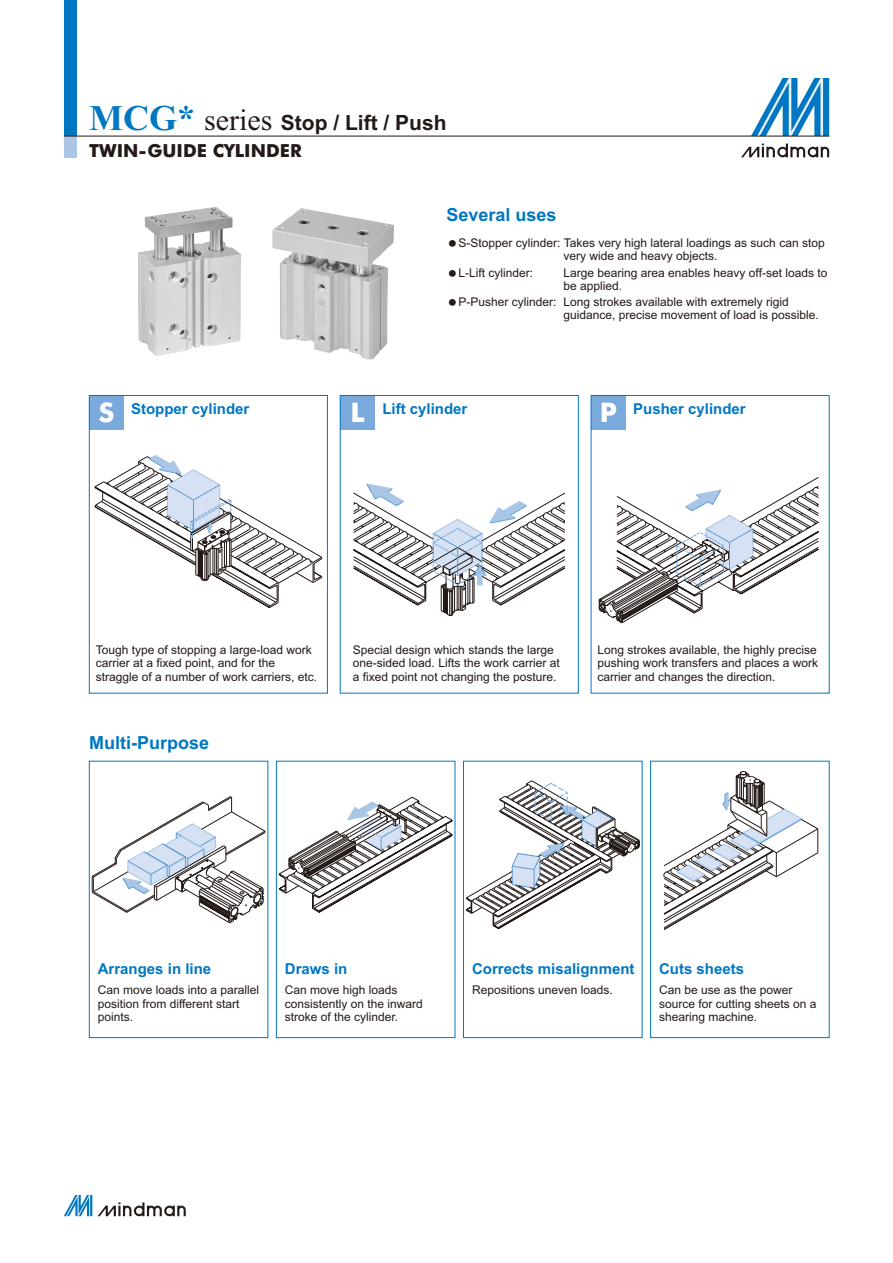
<style>
.page{position:relative;width:893px;height:1263px;background:#fff}
.page>*{position:absolute;margin:0;border:0;box-sizing:border-box;transform-origin:0 0}
.t1{font:700 27px "Futura BT";color:#fff}
.t2{font:700 21px "Arial";color:#231916}
.t3{font:700 18px "Arial";color:#0077c2}
.t4{font:700 18px "Futura BT";color:#231916}
.t5{font:700 15px "Arial";color:#0077c2}
.t6{font:12px/13.4px "Arial";color:#231916}
.s1{font-family:"Times New Roman";font-size:36px;color:#0077c2}
.s2{font-family:"Times New Roman";font-weight:400;font-size:30px}
</style>
<div class="page">
<svg style="left:751px;top:78px;width:78px;height:58px"></svg>
<div style="left:64px;top:0;width:13px;height:136px;background:#0077c2"></div>
<div style="left:64px;top:136px;width:13px;height:21px;background:#aac6e7"></div>
<hr style="left:64px;top:136px;width:765px;height:1px;background:#231916">
<svg style="left:741px;top:144px;width:88px;height:13px"></svg>
<svg style="left:64px;top:1195px;width:28px;height:21px"></svg>
<svg style="left:98px;top:1202px;width:88px;height:14px"></svg>
<div style="left:89px;top:395px;width:34px;height:34px;background:#7aaadb"></div>
<div style="left:340px;top:395px;width:34px;height:34px;background:#7aaadb"></div>
<div style="left:591px;top:395px;width:34px;height:34px;background:#7aaadb"></div>
<div style="left:89px;top:761px;width:179px;height:277px;border:1px solid #0077c2"></div>
<div style="left:276px;top:761px;width:179px;height:277px;border:1px solid #0077c2"></div>
<div style="left:463px;top:761px;width:179px;height:277px;border:1px solid #0077c2"></div>
<svg style="left:466px;top:780px;width:174px;height:149px"></svg>
<div style="left:650px;top:761px;width:180px;height:277px;border:1px solid #0077c2"></div>
<div style="left:89px;top:395px;width:239px;height:298px;border:1px solid #0077c2"></div>
<div style="left:340px;top:395px;width:239px;height:298px;border:1px solid #0077c2"></div>
<svg style="left:94px;top:455px;width:228px;height:153px"></svg>
<svg style="left:92px;top:796px;width:174px;height:127px"></svg>
<svg style="left:279px;top:797px;width:174px;height:116px"></svg>
<svg style="left:353px;top:483px;width:212px;height:133px"></svg>
<svg style="left:598px;top:477px;width:221px;height:146px"></svg>
<svg style="left:663px;top:771px;width:155px;height:159px"></svg>
<img style="left:139px;top:207px;width:254px;height:153px">
<h2 class="t2" style="left:89px;top:114px;width:359px"><span class="s1">MCG*</span> <span class="s2">series</span> Stop / Lift / Push</h2>
<h3 class="t4" style="left:89px;top:143px;width:214px">TWIN-GUIDE CYLINDER</h3>
<h3 class="t3" style="left:446px;top:207px;width:112px">Several uses</h3>
<p class="t6" style="left:458px;top:237px;width:368px;text-align:center">S-Stopper cylinder: Takes very high lateral loadings as such can stop very wide and heavy objects.</p>
<p class="t6" style="left:458px;top:267px;width:76px">L-Lift cylinder:</p>
<p class="t6" style="left:563px;top:267px;width:265px">Large bearing area enables heavy off-set loads to be applied.</p>
<p class="t6" style="left:563px;top:296px;width:257px;text-indent:-105px">P-Pusher cylinder: Long strokes available with extremely rigid guidance, precise movement of load is possible.</p>
<h1 class="t1" style="left:99px;top:402px;width:17px">S</h1>
<h1 class="t1" style="left:350px;top:402px;width:16px">L</h1>
<h1 class="t1" style="left:600px;top:402px;width:19px">P</h1>
<p class="t5" style="left:131px;top:403px;width:120px">Stopper cylinder</p>
<p class="t5" style="left:382px;top:403px;width:87px">Lift cylinder</p>
<p class="t5" style="left:633px;top:403px;width:114px">Pusher cylinder</p>
<p class="t6" style="left:96px;top:644px;width:223px">Tough type of stopping a large-load work carrier at a fixed point, and for the straggle of a number of work carriers, etc.</p>
<p class="t6" style="left:353px;top:644px;width:208px">Special design which stands the large one-sided load. Lifts the work carrier at a fixed point not changing the posture.</p>
<p class="t6" style="left:597px;top:644px;width:222px;text-align:justify">Long strokes available, the highly precise pushing work transfers and places a work carrier and changes the direction.</p>
<h3 class="t3" style="left:89px;top:736px;width:122px">Multi-Purpose</h3>
<p class="t5" style="left:98px;top:963px;width:115px">Arranges in line</p>
<p class="t6" style="left:98px;top:984px;width:163px">Can move loads into a parallel position from different start points.</p>
<p class="t5" style="left:285px;top:963px;width:64px">Draws in</p>
<p class="t6" style="left:285px;top:984px;width:140px">Can move high loads consistently on the inward stroke of the cylinder.</p>
<p class="t5" style="left:472px;top:963px;width:164px">Corrects misalignment</p>
<p class="t6" style="left:472px;top:984px;width:142px">Repositions uneven loads.</p>
<p class="t5" style="left:659px;top:963px;width:87px">Cuts sheets</p>
<p class="t6" style="left:659px;top:984px;width:159px">Can be use as the power source for cutting sheets on a shearing machine.</p>
</div>
